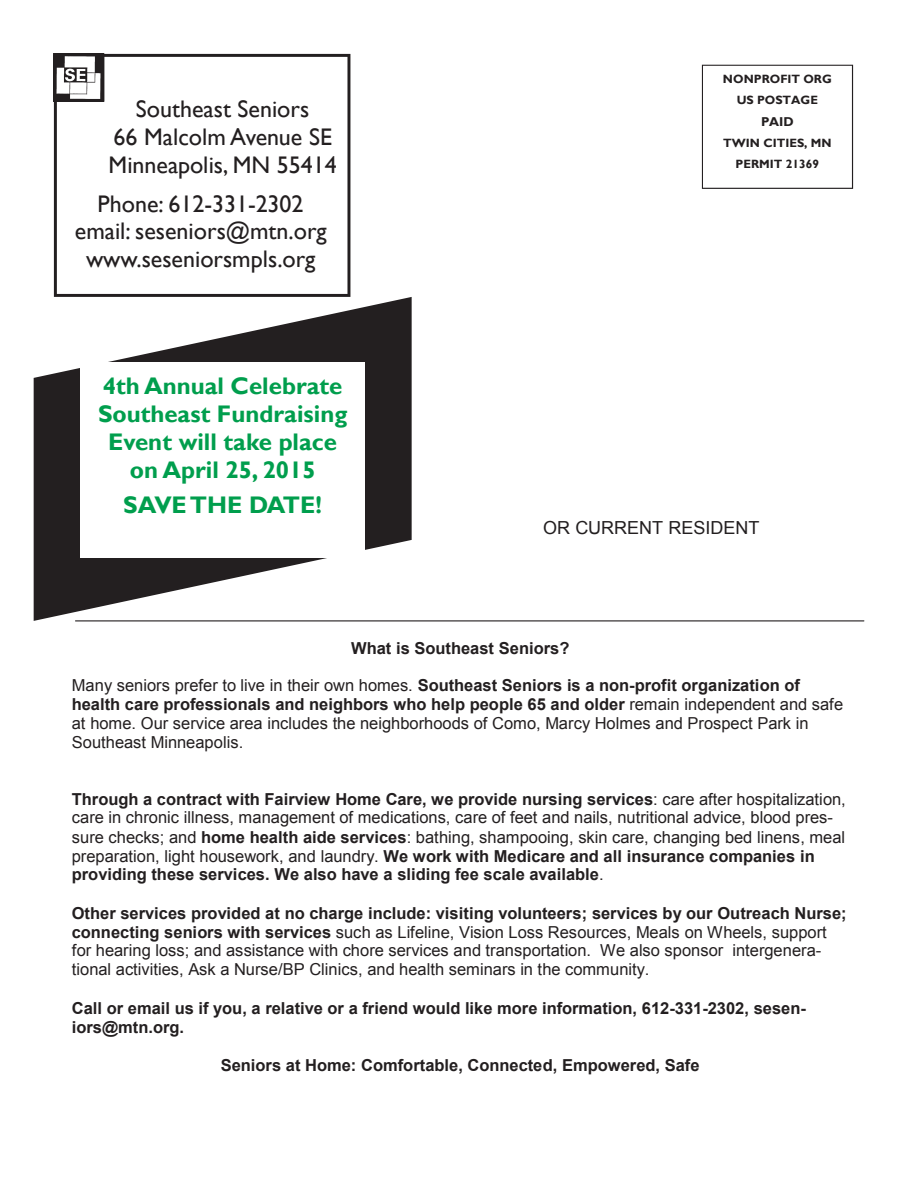
<style>
.page{position:relative;width:918px;height:1188px;background:#fff}
.page>*{position:absolute;margin:0;border:0;box-sizing:border-box;transform-origin:0 0}
.t1{font:24px/27.9px "Gill Sans";color:#231f20;text-align:center}
.t2{font:700 24px/27.9px "Gill Sans";color:#009e4d;text-align:center}
.t3{font:18px "Arial";color:#231f20}
.t4{font:16.5px/18.9px "Arial";color:#231f20}
.t5{font:700 16.5px/19px "Arial";color:#231f20}
.t6{font:700 12.9px "Gill Sans";color:#231f20}
.t7{font:700 12px/21.1px "Gill Sans";color:#231f20;text-align:center}
.s1{font-weight:700}
</style>
<div class="page">
<svg style="left:54px;top:54px;width:296px;height:243px"></svg>
<div style="left:101px;top:65px;width:243px;height:114px;background:#fff"></div>
<div style="left:65px;top:182px;width:272px;height:108px;background:#fff"></div>
<svg style="left:34px;top:297px;width:378px;height:324px;fill:#231f20"></svg>
<div style="left:80px;top:362px;width:285px;height:196px;background:#fff"></div>
<img style="left:55px;top:55px;width:47px;height:45px">
<div style="left:53px;top:53px;width:51px;height:49px;border:1px solid #231f20"></div>
<hr style="left:76px;top:620px;width:788px;height:1px;background:#231f20">
<svg style="left:702px;top:65px;width:151px;height:124px"></svg>
<h1 class="t1" style="left:109px;top:95px;width:230px">Southeast Seniors<br>66 Malcolm Avenue SE<br>Minneapolis, MN 55414</h1>
<h1 class="t1" style="left:75px;top:190px;width:253px">Phone: 612-331-2302 email: seseniors@mtn.org www.seseniorsmpls.org</h1>
<h1 class="t2" style="left:98px;top:373px;width:251px">4th Annual Celebrate<br>Southeast Fundraising<br>Event will take place on April 25, 2015</h1>
<h1 class="t2" style="left:123px;top:492px;width:200px">SAVE THE DATE!</h1>
<p class="t7" style="left:723px;top:68px;width:110px">NONPROFIT ORG<br>US POSTAGE</p>
<p class="t6" style="left:761px;top:114px;width:34px">PAID</p>
<p class="t7" style="left:723px;top:133px;width:110px">TWIN CITIES, MN<br>PERMIT 21369</p>
<p class="t3" style="left:543px;top:516px;width:218px">OR CURRENT RESIDENT</p>
<p class="t5" style="left:351px;top:640px;width:220px">What is Southeast Seniors?</p>
<p class="t4" style="left:72px;top:676px;width:773px">Many seniors prefer to live in their own homes. <span class="s1">Southeast Seniors is a non-profit organization of health care professionals and neighbors who help people 65 and older</span> remain independent and safe at home. Our service area includes the neighborhoods of Como, Marcy Holmes and Prospect Park in Southeast Minneapolis.</p>
<p class="t4" style="left:72px;top:789px;width:776px"><span class="s1">Through a contract with Fairview Home Care, we provide nursing services</span>: care after hospitalization, care in chronic illness, management of medications, care of feet and nails, nutritional advice, blood pres&shy;sure checks; and <span class="s1">home health aide services</span>: bathing, shampooing, skin care, changing bed linens, meal preparation, light housework, and laundry. <span class="s1">We work with Medicare and all insurance companies in providing these services. We also have a sliding fee scale available</span>.</p>
<p class="t4" style="left:72px;top:904px;width:776px"><span class="s1">Other services provided at no charge include: visiting volunteers; services by our Outreach Nurse; connecting seniors with services</span> such as Lifeline, Vision Loss Resources, Meals on Wheels, support for hearing loss; and assistance with chore services and transportation. We also sponsor intergenera&shy;tional activities, Ask a Nurse/BP Clinics, and health seminars in the community.</p>
<p class="t5" style="left:72px;top:999px;width:736px">Call or email us if you, a relative or a friend would like more information, 612-331-2302, sesen&shy;iors@mtn.org.</p>
<p class="t5" style="left:221px;top:1056px;width:480px">Seniors at Home: Comfortable, Connected, Empowered, Safe</p>
</div>
